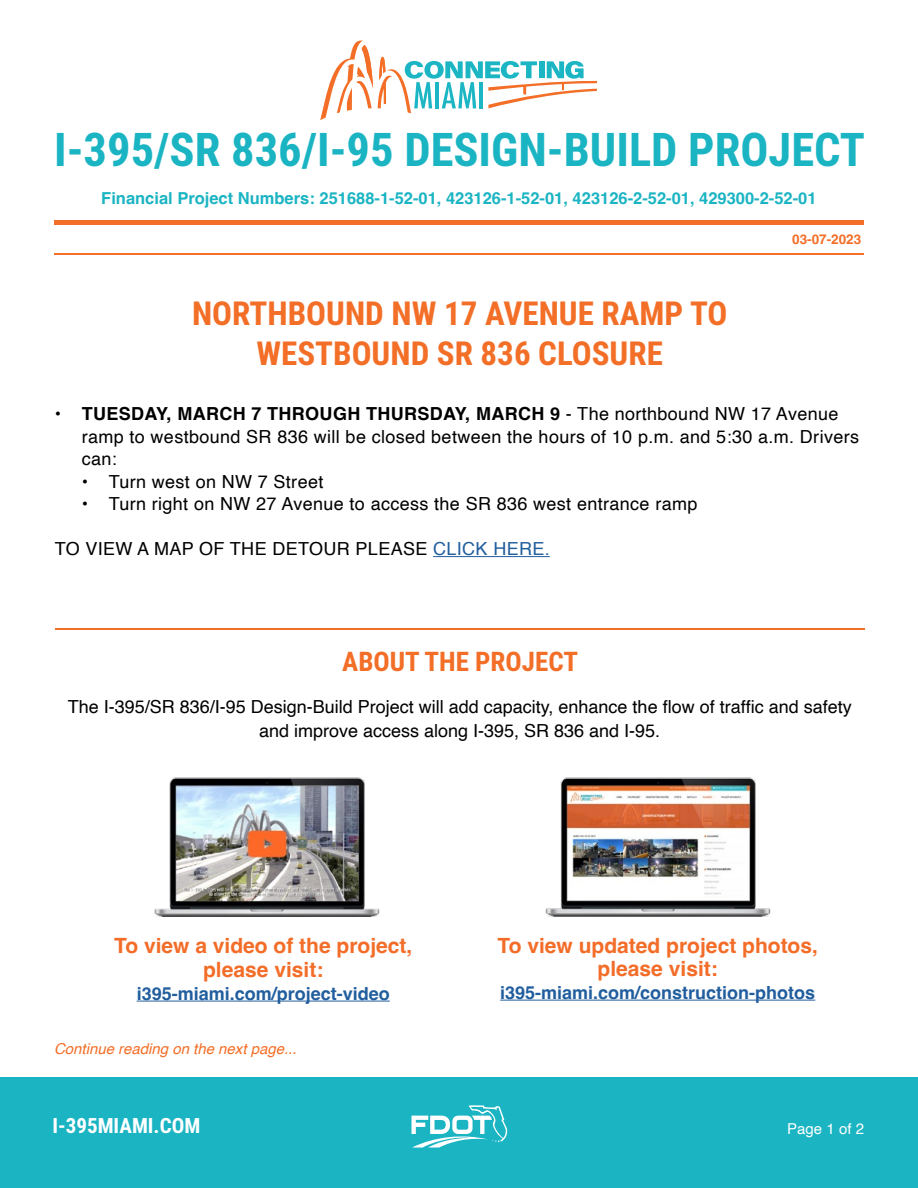
<style>
.page{position:relative;width:918px;height:1188px;background:#fff}
.page>*{position:absolute;margin:0;border:0;box-sizing:border-box;transform-origin:0 0}
.t1{font:700 46.5px "Roboto Condensed";color:#1ab4c3}
.t2{font:700 33px/39.6px "Roboto Condensed";color:#f36e27;text-align:center}
.t3{font:700 27px "Roboto Condensed";color:#f36e27}
.t4{font:700 21px/24px "Helvetica";color:#f36d29;text-align:center}
.t5{font:700 21px "Roboto Condensed";color:#fff}
.t6{font:18px/22.5px "Helvetica";letter-spacing:.02em;color:#000}
.t7{font:18px/24px "Helvetica";color:#000;text-align:center}
.t8{font:700 18px "Helvetica";color:#215e9e}
.t9{font:700 16.5px "Helvetica";color:#1ab4c3}
.t10{font:italic 15px "Helvetica";color:#f36e27}
.t11{font:15px "Helvetica";color:#fff}
.t12{font:700 13.5px "Helvetica";color:#f36e27}
.s1{font-weight:700}
.s2{color:#215e9e}
</style>
<div class="page">
<div style="left:0;top:1077px;width:918px;height:111px;background:#1ab4c3"></div>
<svg style="left:412px;top:1105px;width:95px;height:43px"></svg>
<svg style="left:320px;top:41px;width:277px;height:79px"></svg>
<hr style="left:54px;top:220px;width:810px;height:4px;background:#f36e27">
<hr style="left:54px;top:253px;width:810px;height:1px;background:#f36e27">
<hr style="left:433px;top:556px;width:117px;height:1px;background:#215e9e">
<hr style="left:55px;top:628px;width:810px;height:1px;background:#f36e27">
<hr style="left:137px;top:1001px;width:253px;height:1px;background:#215e9e">
<hr style="left:500px;top:1000px;width:315px;height:1px;background:#215e9e">
<img style="left:154px;top:777px;width:226px;height:139px">
<img style="left:545px;top:777px;width:226px;height:139px">
<h1 class="t1" style="left:54px;top:117px;width:813px">I-395/SR 836/I-95 DESIGN-BUILD PROJECT</h1>
<p class="t9" style="left:101px;top:188px;width:717px">Financial Project Numbers: 251688-1-52-01, 423126-1-52-01, 423126-2-52-01, 429300-2-52-01</p>
<h2 class="t2" style="left:192px;top:292px;width:537px">NORTHBOUND NW 17 AVENUE RAMP TO<br>WESTBOUND SR 836 CLOSURE</h2>
<p class="t12" style="left:792px;top:231px;width:71px">03-07-2023</p>
<p class="t6" style="left:82px;top:403px;width:779px;text-indent:-27px"><span class="s1">• TUESDAY, MARCH 7 THROUGH THURSDAY, MARCH 9</span> - The northbound NW 17 Avenue ramp to westbound SR 836 will be closed between the hours of 10 p.m. and 5:30 a.m. Drivers can:</p>
<p class="t6" style="left:82px;top:471px;width:243px">• Turn west on NW 7 Street</p>
<p class="t6" style="left:82px;top:493px;width:617px">• Turn right on NW 27 Avenue to access the SR 836 west entrance ramp</p>
<p class="t6" style="left:55px;top:538px;width:497px">TO VIEW A MAP OF THE DETOUR PLEASE <span class="s2">CLICK HERE.</span></p>
<h3 class="t3" style="left:342px;top:642px;width:237px">ABOUT THE PROJECT</h3>
<p class="t7" style="left:68px;top:695px;width:786px">The I-395/SR 836/I-95 Design-Build Project will add capacity, enhance the flow of traffic and safety and improve access along I-395, SR 836 and I-95.</p>
<p class="t4" style="left:114px;top:936px;width:300px">To view a video of the project, please visit:</p>
<p class="t8" style="left:137px;top:982px;width:255px">i395-miami.com/project-video</p>
<p class="t10" style="left:54px;top:1037px;width:244px">Continue reading on the next page...</p>
<p class="t4" style="left:498px;top:936px;width:322px;line-height:23.1px">To view updated project photos, please visit:</p>
<p class="t8" style="left:500px;top:981px;width:317px">i395-miami.com/construction-photos</p>
<p class="t5" style="left:52px;top:1111px;width:149px">I-395MIAMI.COM</p>
<p class="t11" style="left:787px;top:1117px;width:78px">Page 1 of 2</p>
</div>
